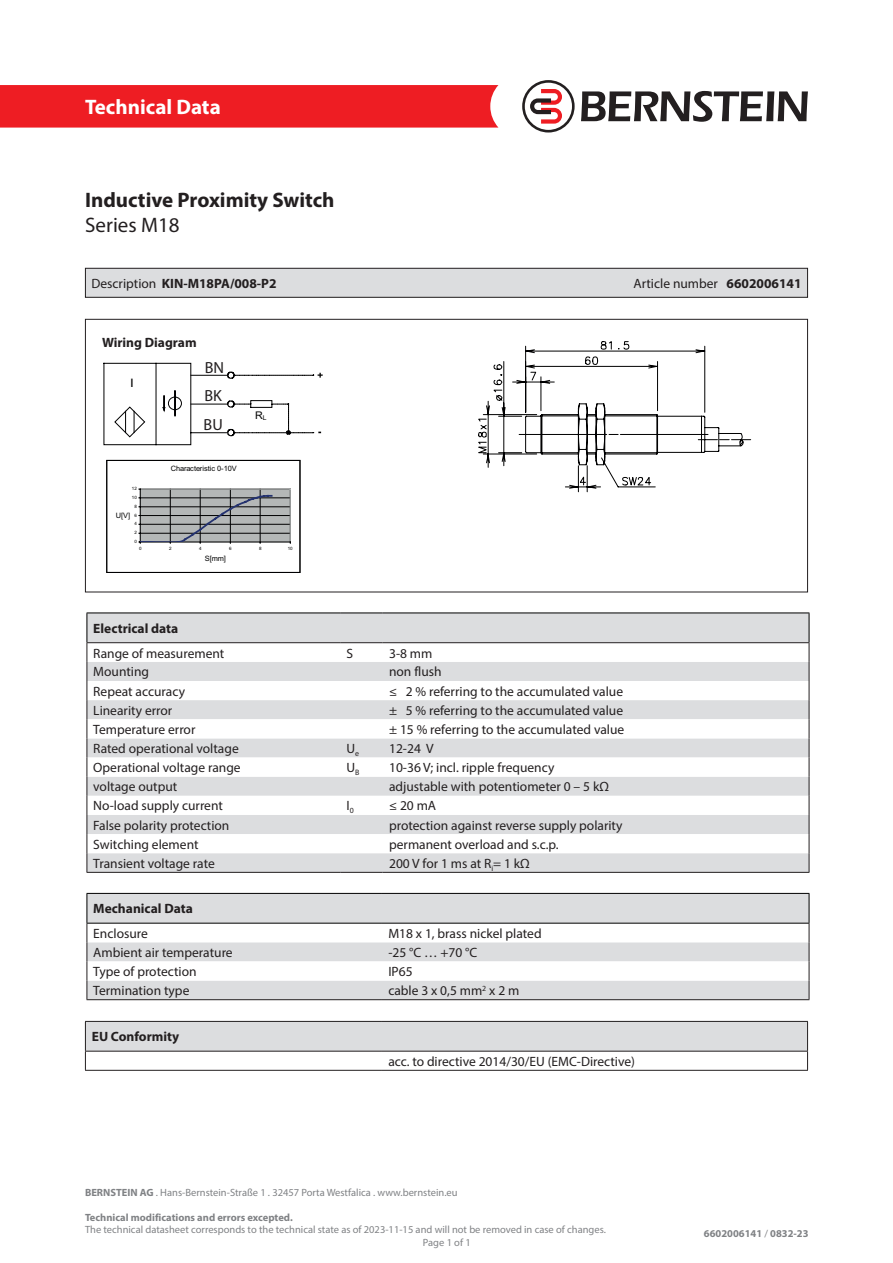
<style>
.page{position:relative;width:893px;height:1263px;background:#fff}
.page>*{position:absolute;margin:0;border:0;box-sizing:border-box;transform-origin:0 0}
.t1{font:700 21px "Myriad Pro";color:#231f20}
.t2{font:700 21px "Myriad Pro";color:#fff}
.t3{font:21px "Myriad Pro";color:#231f20}
.t4{font:16.2px/28.8px "Myriad Pro";color:#231f20}
.t5{font:13.5px "Myriad Pro";color:#231f20}
.t6{font:700 13.5px "Myriad Pro";color:#231f20}
.t7{font:13.05px "Arial";color:#000001}
.t8{font:10.5px "Myriad Pro";color:#808285}
.t9{font:700 10.5px "Myriad Pro";color:#808285}
.t10{font:10.5px "Arial";color:#000001}
.t11{font:7.35px "Arial";letter-spacing:-.005em;color:#000001}
.t12{font:4.5px "Arial";color:#000001}
.s1{font-weight:400}
.s2{font-weight:700}
</style>
<div class="page">
<div style="left:0;top:85px;width:498px;height:43px;background:#ee1d23"></div>
<svg style="left:581px;top:91px;width:227px;height:31px"></svg>
<svg style="left:522px;top:80px;width:53px;height:53px"></svg>
<div style="left:85px;top:319px;width:723px;height:273px;border:1px solid #231f20"></div>
<svg style="left:478px;top:341px;width:273px;height:151px"></svg>
<svg style="left:104px;top:363px;width:219px;height:82px"></svg>
<div style="left:85px;top:268px;width:722px;height:29px;background:#dcdddf"></div>
<div style="left:85px;top:268px;width:723px;height:30px;border:1px solid #231f20"></div>
<hr style="left:87px;top:612px;width:253px;height:1px;background:#000">
<hr style="left:340px;top:612px;width:43px;height:1px;background:#000">
<hr style="left:383px;top:612px;width:426px;height:1px;background:#000">
<hr style="left:87px;top:872px;width:253px;height:1px;background:#231f20">
<hr style="left:340px;top:872px;width:43px;height:1px;background:#231f20">
<hr style="left:383px;top:872px;width:426px;height:1px;background:#231f20">
<svg style="left:87px;top:613px;width:723px;height:259px"></svg>
<div style="left:140px;top:489px;width:150px;height:53px;background:#b4b7b7"></div>
<hr style="left:140px;top:533px;width:150px;height:1px;background:#000001">
<hr style="left:140px;top:524px;width:150px;height:1px;background:#000001">
<hr style="left:140px;top:515px;width:150px;height:1px;background:#000001">
<hr style="left:140px;top:506px;width:150px;height:1px;background:#000001">
<hr style="left:140px;top:498px;width:150px;height:1px;background:#000001">
<hr style="left:290px;top:489px;width:1px;height:53px;background:#b4b7b7">
<hr style="left:140px;top:542px;width:150px;height:1px;background:#000001">
<svg style="left:139px;top:489px;width:134px;height:54px"></svg>
<div style="left:107px;top:460px;width:193px;height:112px;border:1px solid #000001"></div>
<hr style="left:87px;top:893px;width:295px;height:1px;background:#000">
<hr style="left:382px;top:893px;width:427px;height:1px;background:#000">
<svg style="left:87px;top:894px;width:723px;height:105px"></svg>
<hr style="left:87px;top:923px;width:295px;height:1px;background:#000">
<hr style="left:382px;top:923px;width:427px;height:1px;background:#000">
<hr style="left:87px;top:999px;width:295px;height:1px;background:#231f20">
<hr style="left:382px;top:999px;width:427px;height:1px;background:#231f20">
<svg style="left:85px;top:1022px;width:723px;height:48px"></svg>
<hr style="left:85px;top:1021px;width:297px;height:1px;background:#231f20">
<hr style="left:382px;top:1021px;width:426px;height:1px;background:#231f20">
<hr style="left:85px;top:1051px;width:297px;height:1px;background:#231f20">
<hr style="left:382px;top:1051px;width:426px;height:1px;background:#231f20">
<hr style="left:85px;top:1070px;width:297px;height:1px;background:#231f20">
<hr style="left:382px;top:1070px;width:426px;height:1px;background:#231f20">
<h1 class="t2" style="left:85px;top:93px;width:137px">Technical Data</h1>
<p class="t1" style="left:85px;top:186px;width:251px">Inductive Proximity Switch</p>
<p class="t3" style="left:85px;top:212px;width:96px">Series M18</p>
<p class="t6" style="left:91px;top:274px;width:187px"><span class="s1">Description</span> KIN-M18PA/008-P2</p>
<p class="t5" style="left:633px;top:275px;width:170px">Article number <span class="s2">6602006141</span></p>
<p class="t6" style="left:102px;top:333px;width:96px">Wiring Diagram</p>
<p class="t7" style="left:130px;top:374px;width:5px">I</p>
<p class="t4" style="left:204px;top:353px;width:22px">BN<br>BK<br>BU</p>
<p class="t12" style="left:132px;top:485px;width:6px">12</p>
<p class="t12" style="left:132px;top:494px;width:6px">10</p>
<p class="t12" style="left:134px;top:503px;width:4px">8</p>
<p class="t11" style="left:116px;top:510px;width:16px">U[V]</p>
<p class="t12" style="left:134px;top:512px;width:4px">6</p>
<p class="t12" style="left:134px;top:521px;width:4px">4</p>
<p class="t12" style="left:134px;top:530px;width:4px">2</p>
<p class="t12" style="left:134px;top:538px;width:4px">0</p>
<p class="t11" style="left:171px;top:463px;width:68px">Characteristic 0-10V</p>
<p class="t10" style="left:255px;top:408px;width:13px">R<sub>L</sub></p>
<p class="t12" style="left:139px;top:545px;width:4px">0</p>
<p class="t12" style="left:169px;top:545px;width:4px">2</p>
<p class="t12" style="left:199px;top:545px;width:4px">4</p>
<p class="t12" style="left:229px;top:545px;width:4px">6</p>
<p class="t12" style="left:259px;top:545px;width:4px">8</p>
<p class="t12" style="left:288px;top:545px;width:6px">10</p>
<p class="t11" style="left:205px;top:554px;width:23px">S[mm]</p>
<p class="t6" style="left:93px;top:619px;width:87px">Electrical data</p>
<p class="t5" style="left:93px;top:645px;width:133px">Range of measurement</p>
<p class="t5" style="left:347px;top:645px;width:8px">S</p>
<p class="t5" style="left:389px;top:645px;width:45px">3-8 mm</p>
<p class="t5" style="left:93px;top:664px;width:57px">Mounting</p>
<p class="t5" style="left:389px;top:664px;width:54px">non flush</p>
<p class="t5" style="left:93px;top:683px;width:93px">Repeat accuracy</p>
<p class="t5" style="left:389px;top:683px;width:236px">≤ 2 % referring to the accumulated value</p>
<p class="t5" style="left:93px;top:702px;width:81px">Linearity error</p>
<p class="t5" style="left:389px;top:702px;width:236px">± 5 % referring to the accumulated value</p>
<p class="t5" style="left:93px;top:721px;width:104px">Temperature error</p>
<p class="t5" style="left:389px;top:721px;width:237px">± 15 % referring to the accumulated value</p>
<p class="t5" style="left:93px;top:740px;width:147px">Rated operational voltage</p>
<p class="t5" style="left:347px;top:740px;width:14px">U<sub>e</sub></p>
<p class="t5" style="left:389px;top:740px;width:46px">12-24 V</p>
<p class="t5" style="left:93px;top:759px;width:149px">Operational voltage range</p>
<p class="t5" style="left:347px;top:759px;width:15px">U<sub>B</sub></p>
<p class="t5" style="left:389px;top:759px;width:167px">10-36 V; incl. ripple frequency</p>
<p class="t5" style="left:93px;top:778px;width:86px">voltage output</p>
<p class="t5" style="left:389px;top:778px;width:221px">adjustable with potentiometer 0 – 5 kΩ</p>
<p class="t5" style="left:93px;top:797px;width:131px">No-load supply current</p>
<p class="t5" style="left:347px;top:797px;width:9px">I<sub>0</sub></p>
<p class="t5" style="left:389px;top:797px;width:49px">≤ 20 mA</p>
<p class="t5" style="left:93px;top:817px;width:138px">False polarity protection</p>
<p class="t5" style="left:389px;top:817px;width:235px">protection against reverse supply polarity</p>
<p class="t5" style="left:93px;top:836px;width:107px">Switching element</p>
<p class="t5" style="left:389px;top:836px;width:171px">permanent overload and s.c.p.</p>
<p class="t5" style="left:93px;top:855px;width:123px">Transient voltage rate</p>
<p class="t5" style="left:389px;top:855px;width:142px">200 V for 1 ms at R<sub>i</sub>= 1 kΩ</p>
<p class="t6" style="left:93px;top:900px;width:101px">Mechanical Data</p>
<p class="t5" style="left:93px;top:925px;width:56px">Enclosure</p>
<p class="t5" style="left:388px;top:925px;width:155px">M18 x 1, brass nickel plated</p>
<p class="t5" style="left:93px;top:944px;width:141px">Ambient air temperature</p>
<p class="t5" style="left:388px;top:944px;width:91px">-25 °C … +70 °C</p>
<p class="t5" style="left:93px;top:963px;width:105px">Type of protection</p>
<p class="t5" style="left:388px;top:963px;width:26px">IP65</p>
<p class="t5" style="left:93px;top:982px;width:98px">Termination type</p>
<p class="t5" style="left:388px;top:982px;width:133px">cable 3 x 0,5 mm<sup>2</sup> x 2 m</p>
<p class="t6" style="left:92px;top:1028px;width:89px">EU Conformity</p>
<p class="t5" style="left:388px;top:1053px;width:248px">acc. to directive 2014/30/EU (EMC-Directive)</p>
<p class="t8" style="left:85px;top:1185px;width:374px"><span class="s2">BERNSTEIN AG</span> . Hans-Bernstein-Straße 1 . 32457 Porta Westfalica . www.bernstein.eu</p>
<p class="t9" style="left:85px;top:1210px;width:209px">Technical modifications and errors excepted.</p>
<p class="t8" style="left:85px;top:1223px;width:522px">The technical datasheet corresponds to the technical state as of 2023-11-15 and will not be removed in case of changes.</p>
<p class="t8" style="left:423px;top:1236px;width:49px">Page 1 of 1</p>
<p class="t9" style="left:704px;top:1227px;width:106px">6602006141 <span class="s1">/</span> 0832-23</p>
</div>
